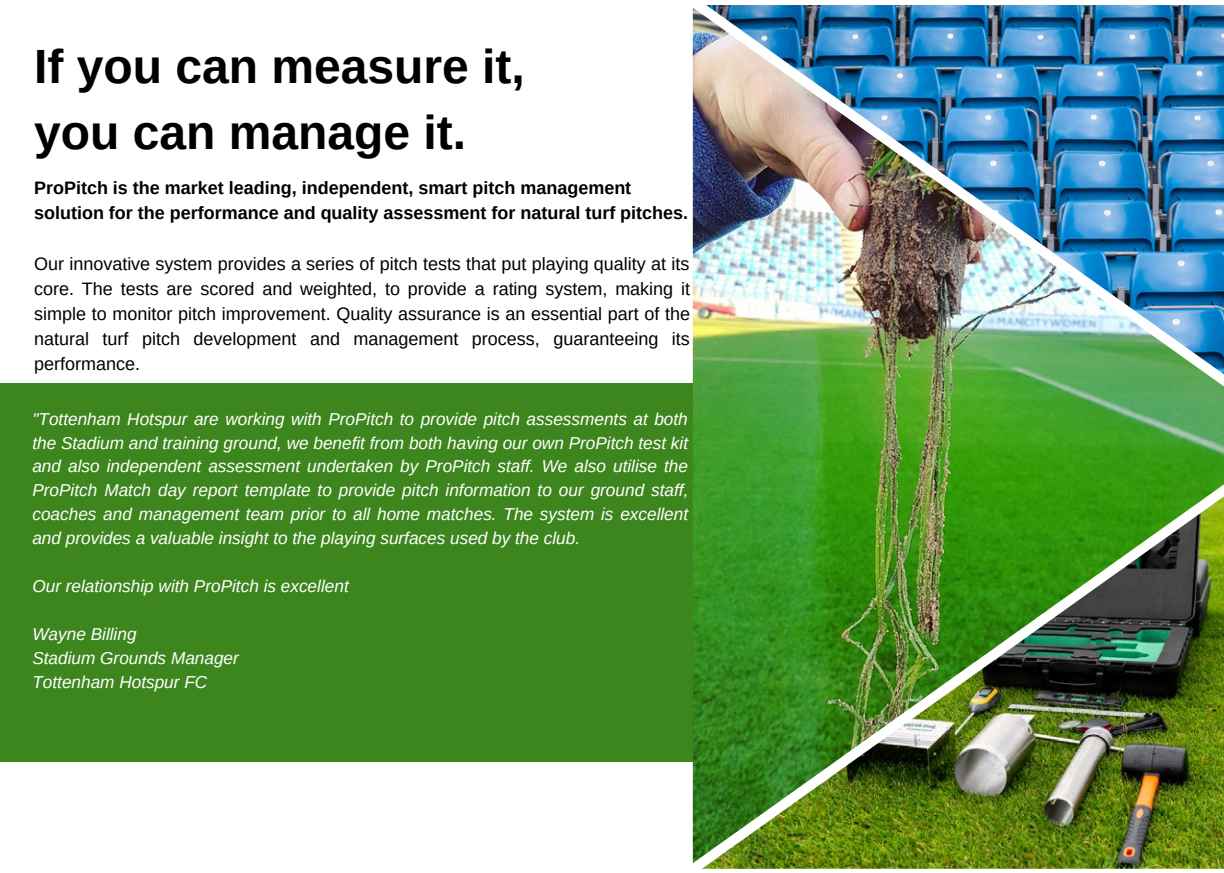
<style>
.page{position:relative;width:1224px;height:873px;background:#fff}
.page>*{position:absolute;margin:0;border:0;box-sizing:border-box;transform-origin:0 0}
.t1{font:700 48px "Arimo";color:#000}
.t2{font:18px/25px "Arimo";color:#000;text-align:justify}
.t3{font:700 18px/25px "Arimo";color:#000}
.t4{font:italic 17.2px/24px "Arimo";color:#fff;text-align:justify}
</style>
<div class="page">
<div style="left:0;top:383px;width:753px;height:379px;background:#3d861e"></div>
<img style="left:693px;top:8px;width:531px;height:855px">
<img style="left:706px;top:5px;width:518px;height:421px">
<img style="left:702px;top:445px;width:522px;height:424px">
<p class="t1" style="left:34px;top:39px;width:492px">If you can measure it,</p>
<p class="t1" style="left:34px;top:105px;width:434px">you can manage it.</p>
<p class="t3" style="left:34px;top:176px;width:656px">ProPitch is the market leading, independent, smart pitch management solution for the performance and quality assessment for natural turf pitches.</p>
<p class="t2" style="left:34px;top:251px;width:658px">Our innovative system provides a series of pitch tests that put playing quality at its core. The tests are scored and weighted, to provide a rating system, making it simple to monitor pitch improvement. Quality assurance is an essential part of the natural turf pitch development and management process, guaranteeing its performance.</p>
<p class="t4" style="left:32px;top:407px;width:658px">"Tottenham Hotspur are working with ProPitch to provide pitch assessments at both the Stadium and training ground, we benefit from both having our own ProPitch test kit and also independent assessment undertaken by ProPitch staff. We also utilise the ProPitch Match day report template to provide pitch information to our ground staff, coaches and management team prior to all home matches. The system is excellent and provides a valuable insight to the playing surfaces used by the club.</p>
<p class="t4" style="left:32px;top:574px;width:318px">Our relationship with ProPitch is excellent</p>
<p class="t4" style="left:32px;top:622px;width:106px">Wayne Billing</p>
<p class="t4" style="left:32px;top:646px;width:208px">Stadium Grounds Manager</p>
<p class="t4" style="left:32px;top:670px;width:176px">Tottenham Hotspur FC</p>
</div>
